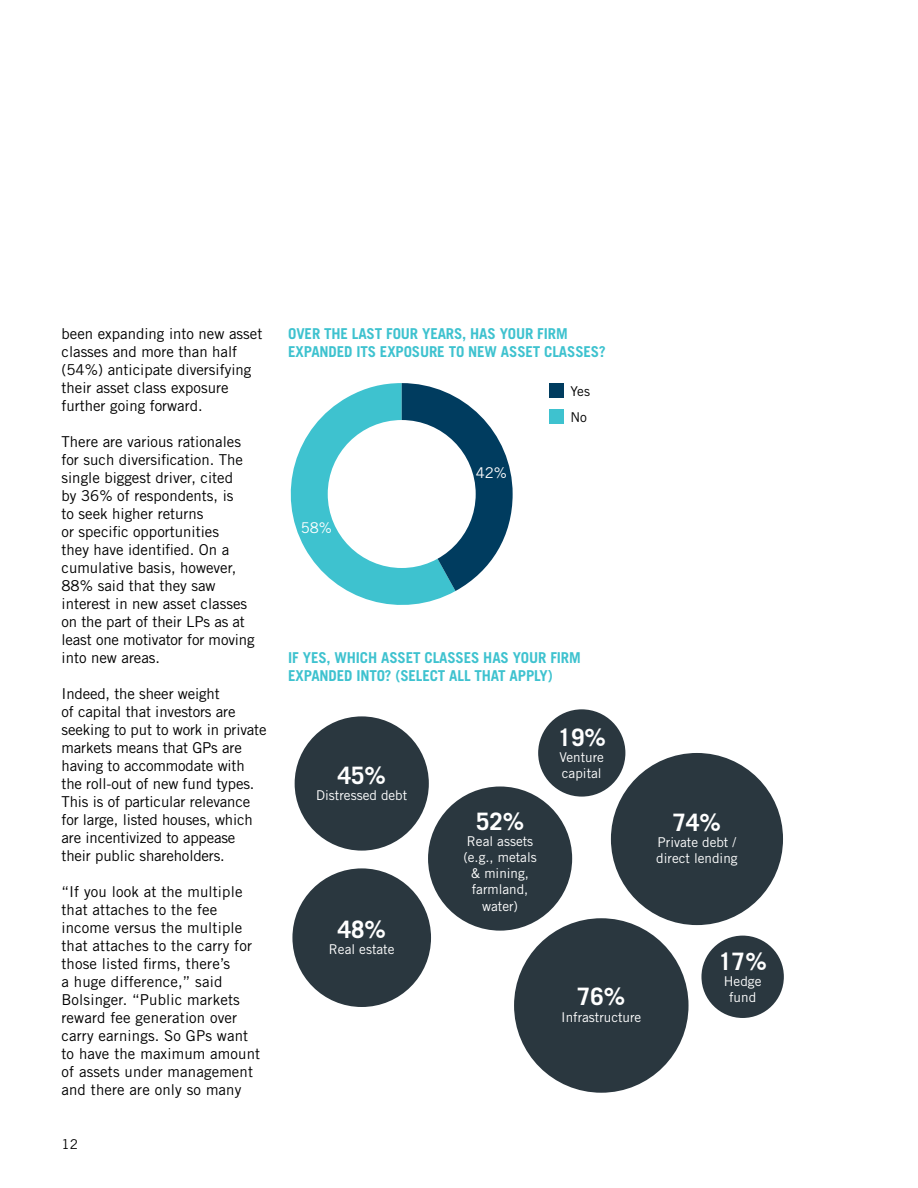
<style>
.page{position:relative;width:918px;height:1188px;background:#fff}
.page>*{position:absolute;margin:0;border:0;box-sizing:border-box;transform-origin:0 0}
.t1{font:700 24px "Trade Gothic LT Std";color:#fff}
.t2{font:15px/18px "Trade Gothic LT Std";color:#000}
.t3{font:700 15px/18px "Trade Gothic LT Std";letter-spacing:-.01em;color:#3ec2cf}
.t4{font:14.85px "Trade Gothic LT Std";color:#fff}
.t5{font:13.5px/16.2px "Trade Gothic LT Std";color:#fff;text-align:center}
.t6{font:13.5px/25.8px "Trade Gothic LT Std";color:#000}
</style>
<div class="page">
<div style="left:550px;top:384px;width:14px;height:14px;background:#003c5f"></div>
<div style="left:550px;top:409px;width:14px;height:15px;background:#3ec2cf"></div>
<svg style="left:290px;top:383px;width:223px;height:222px"></svg>
<div style="left:328px;top:420px;width:148px;height:148px;background:#fff;border-radius:50%"></div>
<div style="left:514px;top:918px;width:175px;height:175px;background:#2a373f;border-radius:50%"></div>
<div style="left:611px;top:753px;width:172px;height:172px;background:#2a373f;border-radius:50%"></div>
<div style="left:428px;top:787px;width:144px;height:144px;background:#2a373f;border-radius:50%"></div>
<div style="left:292px;top:868px;width:139px;height:139px;background:#2a373f;border-radius:50%"></div>
<div style="left:295px;top:716px;width:134px;height:135px;background:#2a373f;border-radius:50%"></div>
<div style="left:538px;top:709px;width:87px;height:88px;background:#2a373f;border-radius:50%"></div>
<div style="left:701px;top:936px;width:83px;height:82px;background:#2a373f;border-radius:50%"></div>
<p class="t2" style="left:62px;top:324px;width:202px">been expanding into new asset classes and more than half (54%) anticipate diversifying their asset class exposure further going forward.</p>
<p class="t2" style="left:62px;top:432px;width:195px">There are various rationales for such diversification. The single biggest driver, cited<br>by 36% of respondents, is<br>to seek higher returns<br>or specific opportunities<br>they have identified. On a cumulative basis, however,<br>88% said that they saw interest in new asset classes on the part of their LPs as at least one motivator for moving into new areas.</p>
<p class="t2" style="left:62px;top:684px;width:207px">Indeed, the sheer weight<br>of capital that investors are seeking to put to work in private markets means that GPs are having to accommodate with the roll-out of new fund types.<br>This is of particular relevance for large, listed houses, which are incentivized to appease their public shareholders.</p>
<p class="t2" style="left:62px;top:882px;width:200px">“If you look at the multiple that attaches to the fee income versus the multiple that attaches to the carry for those listed firms, there’s<br>a huge difference,” said<br>Bolsinger. “Public markets reward fee generation over carry earnings. So GPs want to have the maximum amount of assets under management and there are only so many</p>
<p class="t6" style="left:62px;top:1131px;width:18px">12</p>
<p class="t3" style="left:288px;top:324px;width:319px">OVER THE LAST FOUR YEARS, HAS YOUR FIRM<br>EXPANDED ITS EXPOSURE TO NEW ASSET CLASSES?</p>
<p class="t4" style="left:301px;top:519px;width:33px">58%</p>
<p class="t4" style="left:476px;top:464px;width:33px">42%</p>
<p class="t6" style="left:571px;top:378px;width:21px">Yes<br>No</p>
<p class="t3" style="left:288px;top:648px;width:294px">IF YES, WHICH ASSET CLASSES HAS YOUR FIRM<br>EXPANDED INTO? (SELECT ALL THAT APPLY)</p>
<h1 class="t1" style="left:338px;top:760px;width:50px">45%</h1>
<p class="t5" style="left:316px;top:787px;width:93px">Distressed debt</p>
<h1 class="t1" style="left:338px;top:914px;width:50px">48%</h1>
<p class="t5" style="left:329px;top:941px;width:67px">Real estate</p>
<h1 class="t1" style="left:476px;top:806px;width:50px">52%</h1>
<p class="t5" style="left:463px;top:833px;width:75px">Real assets (e.g., metals &amp; mining, farmland, water)</p>
<h1 class="t1" style="left:558px;top:722px;width:50px">19%</h1>
<p class="t5" style="left:560px;top:749px;width:46px;text-align:left">Venture capital</p>
<h1 class="t1" style="left:673px;top:807px;width:50px">74%</h1>
<p class="t5" style="left:656px;top:834px;width:83px;text-align:left">Private debt / direct lending</p>
<h1 class="t1" style="left:577px;top:982px;width:50px">76%</h1>
<p class="t5" style="left:561px;top:1009px;width:82px">Infrastructure</p>
<h1 class="t1" style="left:719px;top:947px;width:50px">17%</h1>
<p class="t5" style="left:724px;top:973px;width:39px">Hedge fund</p>
</div>
